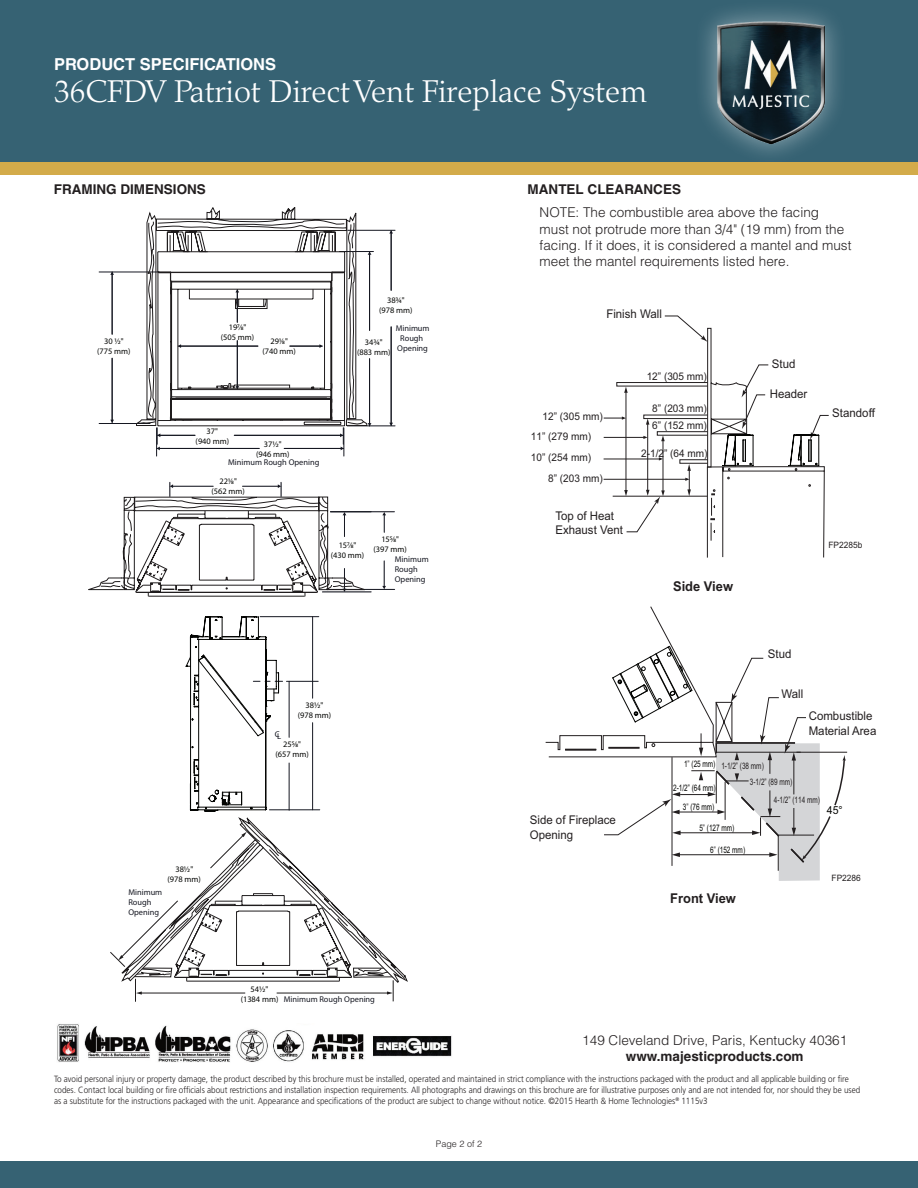
<style>
.page{position:relative;width:918px;height:1188px;background:#fff}
.page>*{position:absolute;margin:0;border:0;box-sizing:border-box;transform-origin:0 0}
.t1{font:300 31.5px "Palatino LT Std";color:#fff}
.t2{font:700 16.5px "Helvetica LT Std";color:#fff}
.t3{font:300 13.5px/16.2px "Helvetica LT Std";color:#231f20}
.t4{font:700 13.5px "Helvetica LT Std";color:#231f20}
.t5{font:700 13.5px "Arial";color:#231f20;scale:.96 1}
.t6{font:12px/15.1px "Arial";color:#231f20;scale:.96 1}
.t7{font:11.1px "Arial";color:#040503;scale:.96 1}
.t8{font:10.5px/17.1px "Arial";color:#231f20;scale:.96 1}
.t9{font:300 9px/10.8px "Frutiger LT Std";color:#231f20;scale:.9 1}
.t10{font:9px "Arial";color:#040503;scale:.72 1}
.t11{font:9px/16px "Arial";color:#231f20;scale:.72 1}
.t12{font:300 9px "Helvetica LT Std";color:#231f20}
.t13{font:8.7px "Arial";color:#231f20;scale:.96 1}
.t14{font:8.4px/10.1px "Myriad Pro";color:#040503;text-align:center}
.t15{font:8.4px/10.1px "Myriad Pro";color:#151721}
.s1{color:#040503}
.s2{color:#231f20}
</style>
<div class="page">
<div style="left:0;top:0;width:918px;height:162px;background:#366273"></div>
<div style="left:693px;top:0;width:156px;height:166px;background:#fff;opacity:.5"></div>
<img style="left:693px;top:18px;width:156px;height:128px">
<div style="left:0;top:162px;width:918px;height:13px;background:#d3ab4a"></div>
<svg style="left:604px;top:315px;width:225px;height:243px"></svg>
<hr style="left:604px;top:437px;width:42px;height:1px;background:#231f20">
<hr style="left:796px;top:752px;width:51px;height:1px;background:#231f20">
<svg style="left:545px;top:606px;width:301px;height:275px"></svg>
<svg style="left:89px;top:496px;width:68px;height:101px"></svg>
<hr style="left:99px;top:272px;width:60px;height:1px;background:#151721">
<hr style="left:99px;top:423px;width:51px;height:1px;background:#151721">
<hr style="left:391px;top:233px;width:1px;height:57px;background:#151721">
<hr style="left:348px;top:230px;width:47px;height:1px;background:#151721">
<svg style="left:156px;top:428px;width:1px;height:28px"></svg>
<hr style="left:112px;top:274px;width:1px;height:60px;background:#151721">
<hr style="left:112px;top:358px;width:1px;height:62px;background:#151721">
<svg style="left:136px;top:207px;width:231px;height:219px"></svg>
<svg style="left:167px;top:231px;width:169px;height:20px"></svg>
<svg style="left:157px;top:251px;width:238px;height:346px"></svg>
<svg style="left:110px;top:616px;width:298px;height:386px"></svg>
<div style="left:0;top:1162px;width:918px;height:26px;background:#366273"></div>
<img style="left:57px;top:1024px;width:395px;height:38px">
<h2 class="t2" style="left:54px;top:54px;width:224px">PRODUCT SPECIFICATIONS</h2>
<h1 class="t1" style="left:54px;top:73px;width:595px">36CFDV Patriot Direct Vent Fireplace System</h1>
<h3 class="t4" style="left:54px;top:181px;width:153px">FRAMING DIMENSIONS</h3>
<p class="t14" style="left:97px;top:336px;width:35px">30 ½" (775 mm)</p>
<p class="t14" style="left:221px;top:322px;width:35px">197⁄8" (505 mm)</p>
<p class="t14" style="left:263px;top:336px;width:35px">291⁄8" (740 mm)</p>
<p class="t14" style="left:379px;top:295px;width:35px">38¾" (978 mm)</p>
<p class="t15" style="left:396px;top:323px;width:35px;text-align:center">Minimum<br>Rough<br>Opening</p>
<p class="t14" style="left:357px;top:337px;width:35px">34¾" (883 mm)</p>
<p class="t14" style="left:196px;top:426px;width:35px">37"<br>(940 mm)</p>
<p class="t14" style="left:256px;top:439px;width:35px">37½" (946 mm)</p>
<p class="t15" style="left:228px;top:457px;width:93px">Minimum Rough Opening</p>
<p class="t14" style="left:212px;top:476px;width:35px">221⁄8" (562 mm)</p>
<p class="t14" style="left:331px;top:540px;width:35px">157⁄8" (430 mm)</p>
<p class="t14" style="left:374px;top:534px;width:35px">155⁄8" (397 mm)</p>
<p class="t15" style="left:395px;top:554px;width:35px">Minimum<br>Rough<br>Opening</p>
<p class="t14" style="left:298px;top:700px;width:35px">38½" (978 mm)</p>
<p class="t14" style="left:275px;top:739px;width:35px">255⁄8" (657 mm)</p>
<p class="t15" style="left:275px;top:730px;width:8px">CL</p>
<p class="t14" style="left:168px;top:864px;width:35px">38½" (978 mm)</p>
<p class="t15" style="left:128px;top:887px;width:35px">Minimum<br>Rough<br>Opening</p>
<p class="t15" style="left:241px;top:984px;width:136px;text-indent:10px"><span class="s1">54½"<br>(1384 mm)</span> Minimum Rough Opening</p>
<h3 class="t4" style="left:528px;top:181px;width:155px">MANTEL CLEARANCES</h3>
<h3 class="t3" style="left:540px;top:204px;width:313px">NOTE: The combustible area above the facing must not protrude more than 3/4" (19 mm) from the facing. If it does, it is considered a mantel and must meet the mantel requirements listed here.</h3>
<h3 class="t6" style="left:606px;top:306px;width:60px">Finish Wall</h3>
<p class="t8" style="left:531px;top:407px;width:76px;line-height:19.8px;text-indent:12px">12” (305 mm)<br>11” (279 mm)</p>
<p class="t8" style="left:548px;top:448px;width:58px;line-height:20.4px;text-indent:-17px">10” (254 mm)<br>8” (203 mm)</p>
<h3 class="t6" style="left:555px;top:509px;width:72px;line-height:14.4px">Top of Heat<br>Exhaust Vent</h3>
<p class="t8" style="left:647px;top:368px;width:64px">12” (305 mm)</p>
<p class="t8" style="left:652px;top:400px;width:58px">8” (203 mm)<br>6” (152 mm)</p>
<p class="t8" style="left:641px;top:445px;width:71px">2-1/2” (64 mm)</p>
<h3 class="t5" style="left:673px;top:577px;width:64px">Side View</h3>
<h3 class="t6" style="left:772px;top:356px;width:26px">Stud</h3>
<h3 class="t6" style="left:770px;top:386px;width:41px">Header</h3>
<h3 class="t6" style="left:832px;top:406px;width:46px">Standoff</h3>
<p class="t13" style="left:828px;top:540px;width:37px">FP2285b</p>
<h3 class="t6" style="left:768px;top:646px;width:26px">Stud</h3>
<h3 class="t6" style="left:782px;top:686px;width:24px">Wall</h3>
<h3 class="t6" style="left:809px;top:708px;width:72px">Combustible<br>Material Area</h3>
<h3 class="t6" style="left:530px;top:812px;width:91px">Side of Fireplace<br>Opening</h3>
<p class="t10" style="left:684px;top:758px;width:45px">1<span class="s2">”</span> (25 mm)</p>
<p class="t10" style="left:673px;top:782px;width:60px">2-1/2” (64 mm)</p>
<p class="t11" style="left:750px;top:758px;width:60px;text-indent:-29px">1-1/2” (38 mm)<br>3-1/2” (89 mm)</p>
<p class="t11" style="left:774px;top:792px;width:65px">4-1/2” (114 mm)</p>
<p class="t10" style="left:683px;top:801px;width:45px">3<span class="s2">”</span> (76 mm)</p>
<p class="t7" style="left:827px;top:803px;width:18px">45°</p>
<p class="t10" style="left:699px;top:822px;width:50px">5<span class="s2">”</span> (127 mm)</p>
<p class="t10" style="left:710px;top:844px;width:50px">6<span class="s2">”</span> (152 mm)</p>
<h3 class="t5" style="left:670px;top:889px;width:70px">Front View</h3>
<p class="t13" style="left:832px;top:873px;width:32px">FP2286</p>
<h3 class="t3" style="left:582px;top:1032px;width:266px">149 Cleveland Drive, Paris, Kentucky 40361</h3>
<h3 class="t4" style="left:626px;top:1049px;width:179px">www.majesticproducts.com</h3>
<p class="t9" style="left:54px;top:1074px;width:897px">To avoid personal injury or property damage, the product described by this brochure must be installed, operated and maintained in strict compliance with the instructions packaged with the product and all applicable building or fire codes. Contact local building or fire officials about restrictions and installation inspection requirements. All photographs and drawings on this brochure are for illustrative purposes only and are not intended for, nor should they be used as a substitute for the instructions packaged with the unit. Appearance and specifications of the product are subject to change without notice. ©2015 Hearth &amp; Home Technologies<sup>®</sup> 1115v3</p>
<p class="t12" style="left:436px;top:1138px;width:48px">Page 2 of 2</p>
</div>
